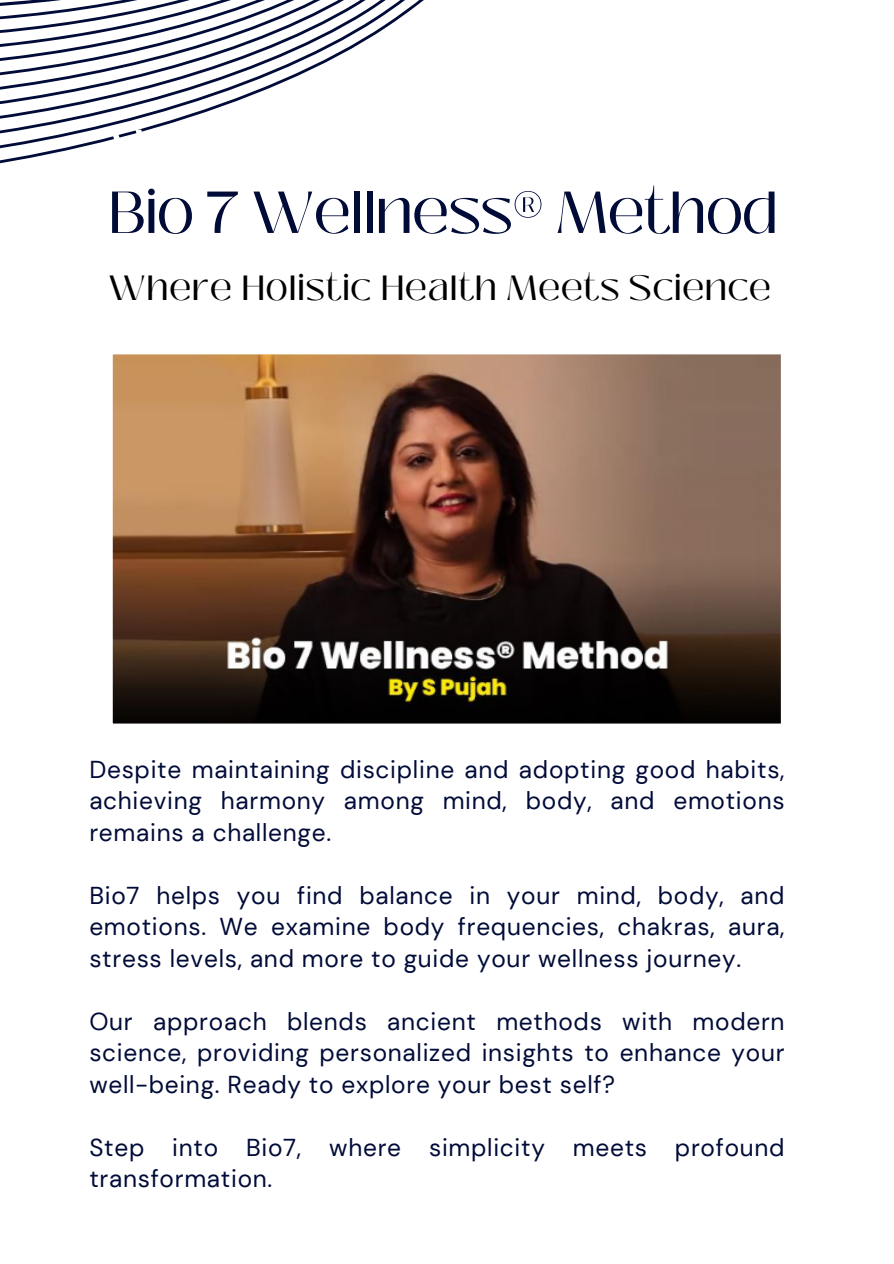
<style>
.page{position:relative;width:894px;height:1264px;background:#fff}
.page>*{position:absolute;margin:0;border:0;box-sizing:border-box;transform-origin:0 0}
.t1{font:58.95px "Black Mango";letter-spacing:-.015em;color:#000b38}
.t2{font:34.95px "Black Mango";letter-spacing:.02em;color:#000}
.t3{font:24.45px/31.5px "DM Sans";letter-spacing:.03em;color:#000b38;text-align:justify}
</style>
<div class="page">
<svg style="left:0;top:0;width:424px;height:164px"></svg>
<svg style="left:112px;top:354px;width:669px;height:370px;background:#70533e"></svg>
<p class="t1" style="left:108px;top:168px;width:671px">Bio 7 Wellness® Method</p>
<p class="t2" style="left:108px;top:261px;width:664px">Where Holistic Health Meets Science</p>
<p class="t3" style="left:89px;top:753px;width:696px">Despite maintaining discipline and adopting good habits, achieving harmony among mind, body, and emotions remains a challenge.</p>
<h1 class="t3" style="left:89px;top:879px;width:696px">Bio7 helps you find balance in your mind, body, and emotions. We examine body frequencies, chakras, aura, stress levels, and more to guide your wellness journey.</h1>
<h2 class="t3" style="left:89px;top:1005px;width:696px">Our approach blends ancient methods with modern science, providing personalized insights to enhance your well-being. Ready to explore your best self?</h2>
<p class="t3" style="left:89px;top:1131px;width:696px">Step into Bio7, where simplicity meets profound transformation.</p>
</div>
